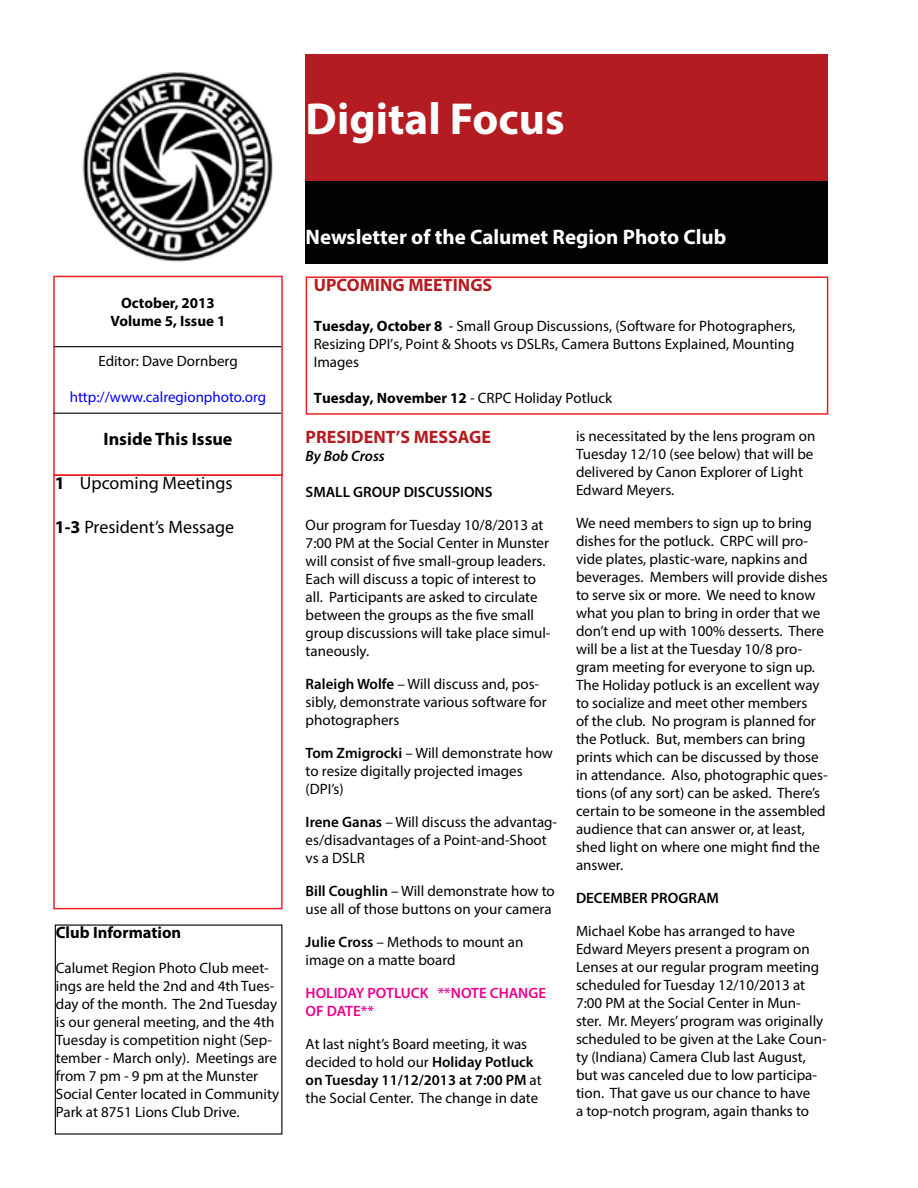
<style>
.page{position:relative;width:918px;height:1188px;background:#fff}
.page>*{position:absolute;margin:0;border:0;box-sizing:border-box;transform-origin:0 0}
.t1{font:700 45px "Myriad Pro";color:#fff}
.t2{font:700 21px "Myriad Pro";color:#fff}
.t3{font:18px "Myriad Pro";color:#000}
.t4{font:700 18px "Myriad Pro";color:#b41c21}
.t5{font:700 18px "Myriad Pro";color:#000}
.t6{font:700 16.5px "Myriad Pro";color:#000}
.t7{font:15px/18px "Myriad Pro";color:#000}
.t8{font:600 15px "Myriad Pro";color:#000}
.t9{font:600 15px/18px "Myriad Pro";color:#ec008c}
.t10{font:15px "Myriad Pro";color:#00f}
.t11{font:700 15px/18px "Myriad Pro";color:#000;text-align:center}
.t12{font:italic 600 15px "Myriad Pro";color:#000}
.s1{font-weight:700}
.s2{font-weight:600}
</style>
<div class="page">
<img style="left:82px;top:72px;width:191px;height:190px">
<div style="left:306px;top:54px;width:522px;height:127px;background:#b41c21"></div>
<div style="left:306px;top:181px;width:522px;height:83px;background:#000302"></div>
<div style="left:53px;top:276px;width:230px;height:200px;border:2px solid #ed2124"></div>
<hr style="left:54px;top:346px;width:227px;height:1px;background:#000">
<hr style="left:53px;top:413px;width:228px;height:1px;background:#000">
<div style="left:53px;top:474px;width:230px;height:435px;border:2px solid #ed2124"></div>
<div style="left:306px;top:276px;width:522px;height:139px;border:2px solid #ed2124"></div>
<h1 class="t1" style="left:306px;top:89px;width:260px">Digital Focus</h1>
<p class="t11" style="left:111px;top:294px;width:116px">October, 2013<br>Volume 5, Issue 1</p>
<p class="t7" style="left:98px;top:352px;width:141px">Editor: Dave Dornberg</p>
<p class="t10" style="left:70px;top:388px;width:198px">http://www.calregionphoto.org</p>
<p class="t5" style="left:104px;top:427px;width:130px">Inside This Issue</p>
<p class="t3" style="left:55px;top:472px;width:179px"><span class="s1">1</span> Upcoming Meetings</p>
<p class="t3" style="left:55px;top:516px;width:181px"><span class="s1">1-3</span> President’s Message</p>
<p class="t6" style="left:56px;top:922px;width:127px">Club Information</p>
<p class="t7" style="left:56px;top:958px;width:225px">Calumet Region Photo Club meet&shy;ings are held the 2nd and 4th Tues&shy;day of the month. The 2nd Tuesday is our general meeting, and the 4th<br>Tuesday is competition night (Sep&shy;tember - March only). Meetings are from 7 pm - 9 pm at the Munster<br>Social Center located in Community<br>Park at 8751 Lions Club Drive.</p>
<h2 class="t2" style="left:306px;top:223px;width:422px">Newsletter of the Calumet Region Photo Club</h2>
<p class="t4" style="left:314px;top:274px;width:180px">UPCOMING MEETINGS</p>
<p class="t7" style="left:314px;top:317px;width:483px;text-align:justify"><span class="s1">Tuesday, October 8</span> - Small Group Discussions, (Software for Photographers, Resizing DPI’s, Point &amp; Shoots vs DSLRs, Camera Buttons Explained, Mounting Images</p>
<p class="t7" style="left:314px;top:389px;width:300px"><span class="s1">Tuesday, November 12</span> - CRPC Holiday Potluck</p>
<p class="t4" style="left:306px;top:425px;width:187px">PRESIDENT’S MESSAGE</p>
<p class="t12" style="left:306px;top:446px;width:81px">By Bob Cross</p>
<p class="t8" style="left:306px;top:482px;width:188px">SMALL GROUP DISCUSSIONS</p>
<p class="t7" style="left:306px;top:516px;width:246px">Our program for Tuesday 10/8/2013 at 7:00 PM at the Social Center in Munster will consist of five small-group leaders.<br>Each will discuss a topic of interest to all. Participants are asked to circulate between the groups as the five small group discussions will take place simul&shy;taneously.</p>
<p class="t7" style="left:306px;top:675px;width:243px"><span class="s2">Raleigh Wolfe</span> – Will discuss and, pos&shy;sibly, demonstrate various software for photographers</p>
<p class="t7" style="left:306px;top:744px;width:249px"><span class="s2">Tom Zmigrocki</span> – Will demonstrate how to resize digitally projected images (DPI’s)</p>
<p class="t7" style="left:306px;top:813px;width:253px"><span class="s2">Irene Ganas</span> – Will discuss the advantag&shy;es/disadvantages of a Point-and-Shoot vs a DSLR</p>
<p class="t7" style="left:306px;top:882px;width:251px"><span class="s2">Bill Coughlin</span> – Will demonstrate how to use all of those buttons on your camera</p>
<p class="t7" style="left:306px;top:933px;width:219px"><span class="s2">Julie Cross</span> – Methods to mount an image on a matte board</p>
<p class="t9" style="left:306px;top:983px;width:242px">HOLIDAY POTLUCK **NOTE CHANGE<br>OF DATE**</p>
<p class="t7" style="left:306px;top:1035px;width:238px">At last night’s Board meeting, it was decided to hold our <span class="s2">Holiday Potluck on Tuesday 11/12/2013 at 7:00 PM</span> at the Social Center. The change in date</p>
<p class="t7" style="left:576px;top:426px;width:241px">is necessitated by the lens program on<br>Tuesday 12/10 (see below) that will be delivered by Canon Explorer of Light<br>Edward Meyers.</p>
<p class="t7" style="left:576px;top:513px;width:253px">We need members to sign up to bring dishes for the potluck. CRPC will pro&shy;vide plates, plastic-ware, napkins and beverages. Members will provide dishes to serve six or more. We need to know what you plan to bring in order that we don’t end up with 100% desserts. There will be a list at the Tuesday 10/8 pro&shy;gram meeting for everyone to sign up.<br>The Holiday potluck is an excellent way to socialize and meet other members<br>of the club. No program is planned for the Potluck. But, members can bring prints which can be discussed by those in attendance. Also, photographic ques&shy;tions (of any sort) can be asked. There’s certain to be someone in the assembled audience that can answer or, at least, shed light on where one might find the answer.</p>
<p class="t8" style="left:576px;top:888px;width:144px">DECEMBER PROGRAM</p>
<p class="t7" style="left:576px;top:921px;width:252px">Michael Kobe has arranged to have Edward Meyers present a program on Lenses at our regular program meeting scheduled for Tuesday 12/10/2013 at 7:00 PM at the Social Center in Mun&shy;ster. Mr. Meyers’ program was originally scheduled to be given at the Lake Coun&shy;ty (Indiana) Camera Club last August, but was canceled due to low participa&shy;tion. That gave us our chance to have<br>a top-notch program, again thanks to</p>
</div>
